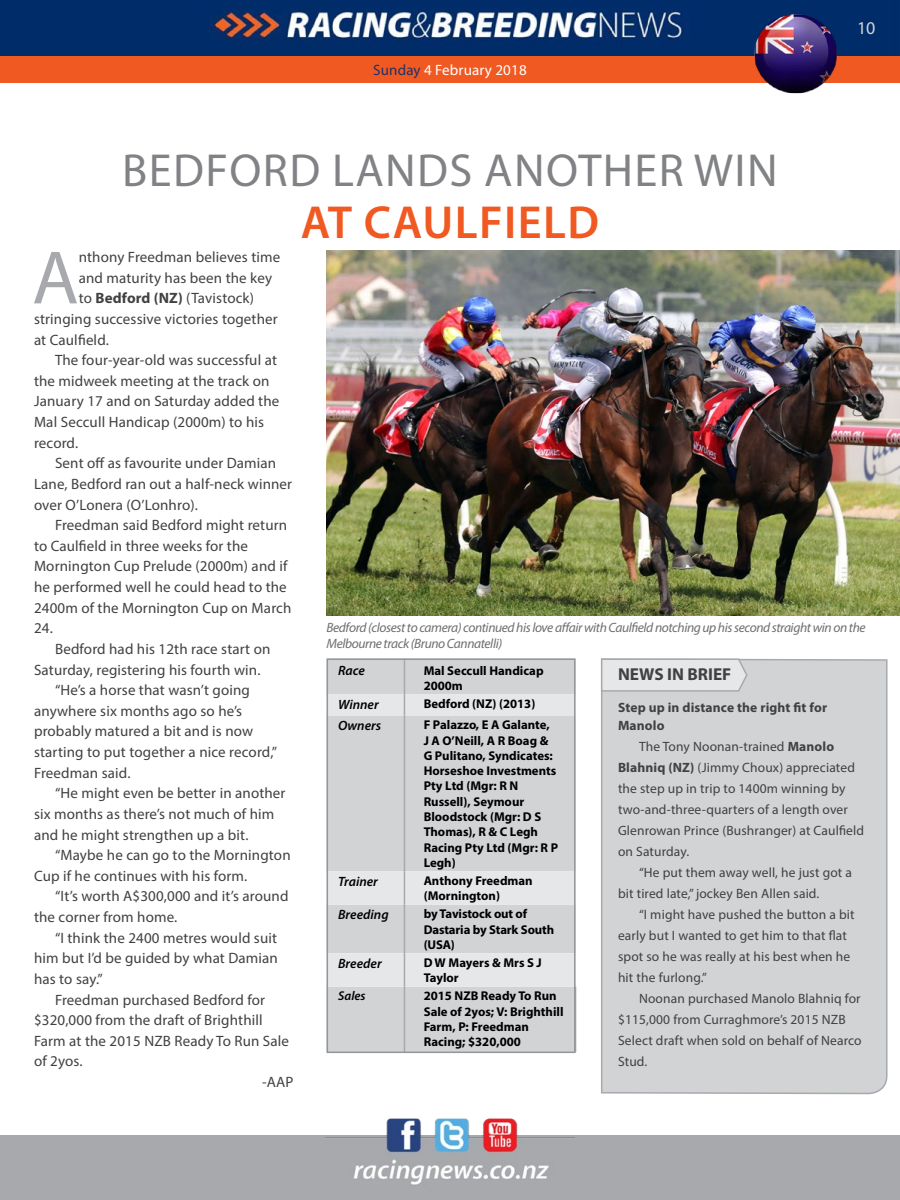
<style>
.page{position:relative;width:900px;height:1200px;background:#fff}
.page>*{position:absolute;margin:0;border:0;box-sizing:border-box;transform-origin:0 0}
.t1{font:76.2px "Myriad Pro";color:#a7a9ac}
.t2{font:46.5px "Myriad Pro";color:#808285}
.t3{font:600 46.5px "Myriad Pro";letter-spacing:.03em;color:#f15922}
.t4{font:18px "Myriad Pro";color:#d1d4d4}
.t5{font:700 17.25px "Myriad Pro";color:#414042}
.t6{font:15px "Myriad Pro";letter-spacing:.01em;color:#414042}
.t7{font:15px "Myriad Pro";letter-spacing:.01em;color:#fff}
.t8{font:13.5px/21px "Myriad Pro";letter-spacing:.01em;color:#414042}
.t9{font:italic 13.5px/16.2px "Myriad Pro";letter-spacing:-.03em;color:#6d6e71}
.t10{font:italic 600 13.5px "Myriad Pro";color:#000}
.t11{font:700 13.5px/18px "Myriad Pro";letter-spacing:.01em;color:#414042}
.t12{font:700 12.75px/15.3px "Myriad Pro";color:#000}
.t13{font:italic 600 12.75px "Myriad Pro";color:#000}
.s1{color:#203267}
.s2{font-weight:700}
</style>
<div class="page">
<div style="left:0;top:1136px;width:900px;height:64px;background:#a7a9ac"></div>
<img style="left:325px;top:1118px;width:250px;height:67px">
<div style="left:0;top:56px;width:900px;height:27px;background:#f15922"></div>
<img style="left:0;top:0;width:900px;height:56px">
<img style="left:327px;top:251px;width:573px;height:364px">
<div style="left:330px;top:661px;width:243px;height:389px;background:#d1d3d4"></div>
<svg style="left:330px;top:694px;width:243px;height:293px;background:#d7d9da"></svg>
<hr style="left:404px;top:658px;width:1px;height:36px;background:#a7a9ac">
<svg style="left:404px;top:694px;width:1px;height:21px"></svg>
<hr style="left:404px;top:715px;width:1px;height:156px;background:#a7a9ac">
<hr style="left:404px;top:871px;width:1px;height:34px;background:#a7a9ac">
<hr style="left:404px;top:905px;width:1px;height:48px;background:#a7a9ac">
<hr style="left:404px;top:953px;width:1px;height:34px;background:#a7a9ac">
<hr style="left:404px;top:987px;width:1px;height:65px;background:#a7a9ac">
<div style="left:327px;top:658px;width:249px;height:395px;border:2px solid #939598"></div>
<img style="left:752px;top:12px;width:88px;height:82px">
<div style="left:601px;top:658px;width:287px;height:437px;background:#d1d3d4"></div>
<svg style="left:600px;top:658px;width:148px;height:34px;background:#dedfe0"></svg>
<p class="t7" style="left:373px;top:61px;width:155px"><span class="s1">Sunday</span> 4 February 2018</p>
<h2 class="t2" style="left:122px;top:142px;width:56px">Bedford</h2>
<h2 class="t2" style="left:332px;top:142px;width:28px">lands</h2>
<h2 class="t2" style="left:484px;top:142px;width:30px">another</h2>
<h2 class="t2" style="left:694px;top:142px;width:28px">win</h2>
<h2 class="t3" style="left:301px;top:193px;width:300px">AT CAULFI ELD</h2>
<p class="t4" style="left:857px;top:17px;width:20px">10</p>
<h1 class="t1" style="left:32px;top:231px;width:48px">A</h1>
<p class="t6" style="left:79px;top:248px;width:203px">nthony Freedman believes time</p>
<p class="t6" style="left:79px;top:268px;width:195px">and maturity has been the key</p>
<p class="t6" style="left:79px;top:289px;width:177px">to <span class="s2">Bedford (NZ)</span> (Tavistock)</p>
<p class="t6" style="left:34px;top:310px;width:245px">stringing successive victories together</p>
<p class="t6" style="left:34px;top:330px;width:76px">at Caulfield.</p>
<p class="t6" style="left:55px;top:351px;width:223px">The four-year-old was successful at</p>
<p class="t6" style="left:34px;top:372px;width:237px">the midweek meeting at the track on</p>
<p class="t6" style="left:34px;top:392px;width:247px">January 17 and on Saturday added the</p>
<p class="t6" style="left:34px;top:413px;width:232px">Mal Seccull Handicap (2000m) to his</p>
<p class="t6" style="left:34px;top:433px;width:46px">record.</p>
<p class="t6" style="left:55px;top:454px;width:223px">Sent off as favourite under Damian</p>
<p class="t6" style="left:34px;top:475px;width:260px">Lane, Bedford ran out a half-neck winner</p>
<p class="t6" style="left:34px;top:495px;width:165px">over O’Lonera (O’Lonhro).</p>
<p class="t6" style="left:55px;top:516px;width:234px">Freedman said Bedford might return</p>
<p class="t6" style="left:34px;top:537px;width:216px">to Caulfield in three weeks for the</p>
<p class="t6" style="left:34px;top:557px;width:255px">Mornington Cup Prelude (2000m) and if</p>
<p class="t6" style="left:34px;top:578px;width:254px">he performed well he could head to the</p>
<p class="t6" style="left:34px;top:598px;width:259px">2400m of the Mornington Cup on March</p>
<p class="t6" style="left:34px;top:619px;width:20px">24.</p>
<p class="t6" style="left:55px;top:640px;width:217px">Bedford had his 12th race start on</p>
<p class="t6" style="left:34px;top:660px;width:228px">Saturday, registering his fourth win.</p>
<p class="t6" style="left:55px;top:681px;width:196px">“He’s a horse that wasn’t going</p>
<p class="t6" style="left:34px;top:702px;width:210px">anywhere six months ago so he’s</p>
<p class="t6" style="left:34px;top:722px;width:221px">probably matured a bit and is now</p>
<p class="t6" style="left:34px;top:743px;width:245px">starting to put together a nice record,”</p>
<p class="t6" style="left:34px;top:763px;width:98px">Freedman said.</p>
<p class="t6" style="left:55px;top:784px;width:232px">“He might even be better in another</p>
<p class="t6" style="left:34px;top:805px;width:242px">six months as there’s not much of him</p>
<p class="t6" style="left:34px;top:825px;width:216px">and he might strengthen up a bit.</p>
<p class="t6" style="left:55px;top:846px;width:237px">“Maybe he can go to the Mornington</p>
<p class="t6" style="left:34px;top:867px;width:215px">Cup if he continues with his form.</p>
<p class="t6" style="left:55px;top:887px;width:235px">“It’s worth A$300,000 and it’s around</p>
<p class="t6" style="left:34px;top:908px;width:145px">the corner from home.</p>
<p class="t6" style="left:55px;top:928px;width:224px">“I think the 2400 metres would suit</p>
<p class="t6" style="left:34px;top:949px;width:245px">him but I’d be guided by what Damian</p>
<p class="t6" style="left:34px;top:970px;width:70px">has to say.”</p>
<p class="t6" style="left:55px;top:990px;width:211px">Freedman purchased Bedford for</p>
<p class="t6" style="left:34px;top:1011px;width:230px">$320,000 from the draft of Brighthill</p>
<p class="t6" style="left:34px;top:1032px;width:257px">Farm at the 2015 NZB Ready To Run Sale</p>
<p class="t6" style="left:34px;top:1052px;width:50px">of 2yos.</p>
<p class="t6" style="left:262px;top:1073px;width:33px">-AAP</p>
<p class="t9" style="left:327px;top:619px;width:541px">Bedford (closest to camera) continued his love affair with Caulfield notching up his second straight win on the<br>Melbourne track (Bruno Cannatelli)</p>
<p class="t10" style="left:338px;top:662px;width:28px">Race</p>
<p class="t12" style="left:424px;top:662px;width:121px">Mal Seccull Handicap<br>2000m</p>
<p class="t10" style="left:338px;top:695px;width:42px">Winner</p>
<p class="t12" style="left:424px;top:696px;width:113px">Bedford (NZ) (2013)</p>
<p class="t10" style="left:338px;top:717px;width:45px">Owners</p>
<p class="t12" style="left:424px;top:717px;width:136px">F Palazzo, E A Galante,<br>J A O’Neill, A R Boag &amp;<br>G Pulitano, Syndicates:<br>Horseshoe Investments<br>Pty Ltd (Mgr: R N<br>Russell), Seymour<br>Bloodstock (Mgr: D S<br>Thomas), R &amp; C Legh<br>Racing Pty Ltd (Mgr: R P<br>Legh)</p>
<p class="t10" style="left:338px;top:872px;width:41px">Trainer</p>
<p class="t12" style="left:424px;top:873px;width:111px">Anthony Freedman (Mornington)</p>
<p class="t10" style="left:338px;top:906px;width:52px">Breeding</p>
<p class="t12" style="left:424px;top:906px;width:132px">by Tavistock out of<br>Dastaria by Stark South (USA)</p>
<p class="t10" style="left:338px;top:954px;width:45px">Breeder</p>
<p class="t12" style="left:424px;top:955px;width:120px">D W Mayers &amp; Mrs S J<br>Taylor</p>
<p class="t13" style="left:338px;top:988px;width:29px">Sales</p>
<p class="t12" style="left:424px;top:988px;width:141px">2015 NZB Ready To Run<br>Sale of 2yos; V: Brighthill<br>Farm, P: Freedman<br>Racing; $320,000</p>
<p class="t5" style="left:618px;top:663px;width:115px">NEWS IN BRIEF</p>
<p class="t11" style="left:618px;top:698px;width:211px">Step up in distance the right fit for<br>Manolo</p>
<p class="t8" style="left:618px;top:736px;width:248px;text-indent:21px">The Tony Noonan-trained <span class="s2">Manolo Blahniq (NZ)</span> (Jimmy Choux) appreciated the step up in trip to 1400m winning by two-and-three-quarters of a length over Glenrowan Prince (Bushranger) at Caulfield on Saturday.</p>
<p class="t8" style="left:618px;top:862px;width:236px;text-indent:21px">“He put them away well, he just got a bit tired late,” jockey Ben Allen said.</p>
<p class="t8" style="left:618px;top:904px;width:238px;text-indent:21px">“I might have pushed the button a bit early but I wanted to get him to that flat spot so he was really at his best when he hit the furlong.”</p>
<p class="t8" style="left:618px;top:988px;width:245px;text-indent:21px">Noonan purchased Manolo Blahniq for $115,000 from Curraghmore’s 2015 NZB<br>Select draft when sold on behalf of Nearco<br>Stud.</p>
</div>
